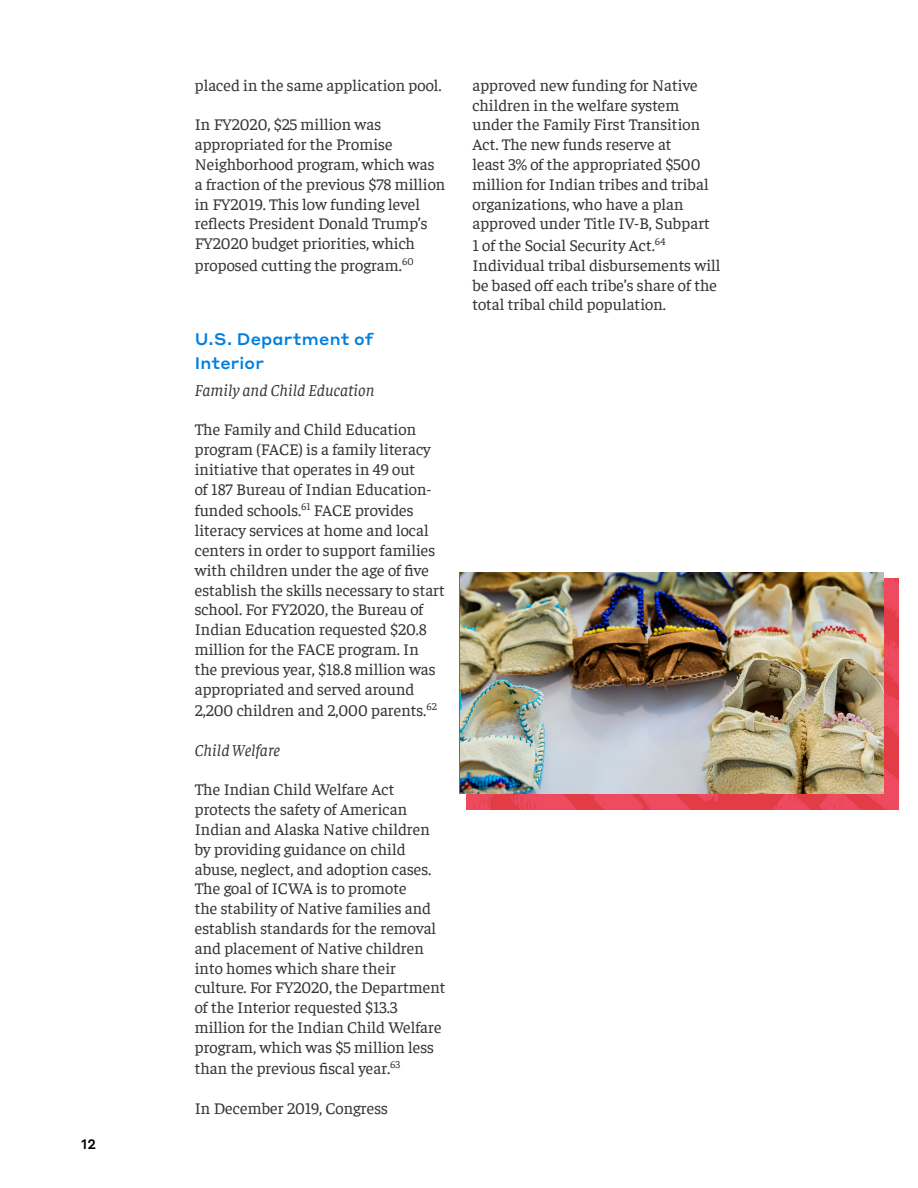
<style>
.page{position:relative;width:918px;height:1188px;background:#fff}
.page>*{position:absolute;margin:0;border:0;box-sizing:border-box;transform-origin:0 0}
.t1{font:16.5px/19.8px "Faustina";color:#333638}
.t2{font:italic 16.5px "Faustina";color:#333638}
.H3_-_Blue{font:500 16.5px/24px "Styrene A";letter-spacing:.01em;color:#007fe1}
.t3{font:500 13.5px "Styrene A";color:#010203}
</style>
<div class="page">
<img style="left:467px;top:578px;width:432px;height:232px">
<img style="left:460px;top:572px;width:424px;height:222px">
<p class="t3" style="left:81px;top:1133px;width:16px">12</p>
<p class="t1" style="left:195px;top:74px;width:248px">placed in the same application pool.</p>
<p class="t1" style="left:195px;top:114px;width:252px">In FY2020, $25 million was appropriated for the Promise<br>Neighborhood program, which was a fraction of the previous $78 million in FY2019. This low funding level reflects President Donald Trump’s<br>FY2020 budget priorities, which</p>
<p class="t1" style="left:195px;top:254px;width:220px">proposed cutting the program.<sup>60</sup></p>
<p class="H3_-_Blue" style="left:195px;top:326px;width:180px">U.S. Department of<br>Interior</p>
<p class="t2" style="left:195px;top:379px;width:181px">Family and Child Education</p>
<p class="t1" style="left:195px;top:419px;width:238px">The Family and Child Education program (FACE) is a family literacy initiative that operates in 49 out of 187 Bureau of Indian Education-</p>
<p class="t1" style="left:195px;top:500px;width:252px">funded schools.<sup>61</sup> FACE provides literacy services at home and local centers in order to support families with children under the age of five establish the skills necessary to start school. For FY2020, the Bureau of Indian Education requested $20.8 million for the FACE program. In the previous year, $18.8 million was appropriated and served around</p>
<p class="t1" style="left:195px;top:700px;width:244px">2,200 children and 2,000 parents.<sup>62</sup></p>
<p class="t2" style="left:195px;top:739px;width:86px">Child Welfare</p>
<p class="t1" style="left:195px;top:779px;width:252px">The Indian Child Welfare Act protects the safety of American Indian and Alaska Native children by providing guidance on child abuse, neglect, and adoption cases.<br>The goal of ICWA is to promote<br>the stability of Native families and establish standards for the removal and placement of Native children into homes which share their culture. For FY2020, the Department of the Interior requested $13.3 million for the Indian Child Welfare program, which was $5 million less</p>
<p class="t1" style="left:195px;top:1058px;width:207px">than the previous fiscal year.<sup>63</sup></p>
<p class="t1" style="left:195px;top:1097px;width:195px">In December 2019, Congress</p>
<p class="t1" style="left:472px;top:74px;width:239px">approved new funding for Native children in the welfare system under the Family First Transition<br>Act. The new funds reserve at<br>least 3% of the appropriated $500 million for Indian tribes and tribal organizations, who have a plan approved under Title IV-B, Subpart</p>
<p class="t1" style="left:472px;top:234px;width:250px">1 of the Social Security Act.<sup>64<br></sup>Individual tribal disbursements will be based off each tribe’s share of the total tribal child population.</p>
</div>
